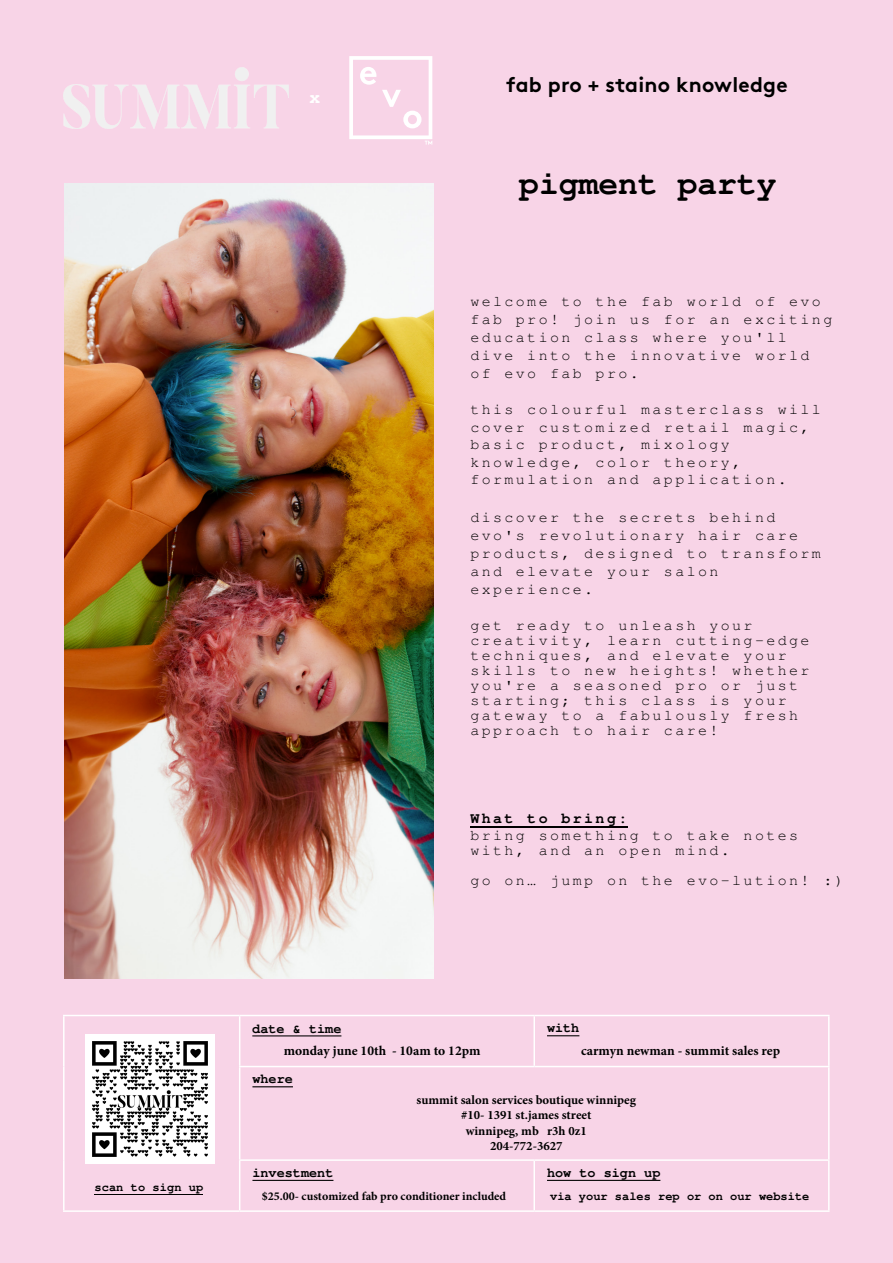
<style>
.page{position:relative;width:893px;height:1263px;background:#f8d4e7}
.page>*{position:absolute;margin:0;border:0;box-sizing:border-box;transform-origin:0 0}
.t1{font:700 33px "Nimbus Mono";color:#000}
.t2{font:700 21px "Brown Std";letter-spacing:.01em;color:#000}
.t3{font:700 18px "Nimbus Mono";color:#fff}
.t4{font:15px/18px "Nimbus Mono";letter-spacing:.16em;color:#000}
.t5{font:700 15px "Nimbus Mono";letter-spacing:.16em;color:#000}
.t6{font:700 13.5px "Minion Pro";color:#000}
.t7{font:700 13.5px "Nimbus Mono";color:#000}
.t8{font:700 12.75px/15.3px "Minion Pro";color:#000;text-align:center}
.t9{font:700 12px "Minion Pro";color:#000}
.t10{font:700 12px "Nimbus Mono";color:#000}
</style>
<div class="page">
<hr style="left:63px;top:1015px;width:177px;height:1px;background:#fff">
<hr style="left:63px;top:1016px;width:2px;height:50px;background:#fff">
<hr style="left:63px;top:1066px;width:2px;height:94px;background:#fff">
<hr style="left:63px;top:1160px;width:2px;height:50px;background:#fff">
<hr style="left:63px;top:1210px;width:177px;height:2px;background:#fff">
<hr style="left:240px;top:1015px;width:294px;height:1px;background:#fff">
<hr style="left:239px;top:1016px;width:1px;height:50px;background:#fff">
<hr style="left:534px;top:1015px;width:296px;height:1px;background:#fff">
<hr style="left:533px;top:1016px;width:2px;height:50px;background:#fff">
<hr style="left:828px;top:1016px;width:2px;height:50px;background:#fff">
<hr style="left:239px;top:1066px;width:295px;height:1px;background:#fff">
<hr style="left:239px;top:1067px;width:1px;height:92px;background:#fff">
<hr style="left:534px;top:1066px;width:296px;height:1px;background:#fff">
<hr style="left:828px;top:1067px;width:2px;height:92px;background:#fff">
<hr style="left:239px;top:1159px;width:295px;height:2px;background:#fff">
<hr style="left:239px;top:1161px;width:1px;height:49px;background:#fff">
<hr style="left:534px;top:1159px;width:296px;height:2px;background:#fff">
<hr style="left:533px;top:1161px;width:2px;height:49px;background:#fff">
<hr style="left:828px;top:1161px;width:2px;height:49px;background:#fff">
<hr style="left:240px;top:1210px;width:294px;height:2px;background:#fff">
<hr style="left:534px;top:1210px;width:296px;height:2px;background:#fff">
<img style="left:65px;top:183px;width:369px;height:795px">
<hr style="left:470px;top:826px;width:157px;height:2px;background:#000">
<hr style="left:547px;top:1179px;width:113px;height:2px;background:#000">
<hr style="left:252px;top:1086px;width:41px;height:1px;background:#000">
<hr style="left:252px;top:1179px;width:81px;height:2px;background:#000">
<hr style="left:252px;top:1035px;width:89px;height:2px;background:#000">
<hr style="left:547px;top:1035px;width:32px;height:1px;background:#000">
<img style="left:64px;top:68px;width:224px;height:61px">
<svg style="left:349px;top:56px;width:83px;height:89px"></svg>
<img style="left:85px;top:1035px;width:129px;height:128px">
<hr style="left:94px;top:1193px;width:109px;height:1px;background:#000">
<p class="t3" style="left:310px;top:85px;width:12px">x</p>
<h2 class="t2" style="left:506px;top:71px;width:283px">fab pro + staino knowledge</h2>
<h1 class="t1" style="left:519px;top:159px;width:259px">pigment party</h1>
<p class="t4" style="left:470px;top:293px;width:363px">welcome to the fab world of evo fab pro! join us for an exciting education class where you'll dive into the innovative world of evo fab pro.</p>
<p class="t4" style="left:470px;top:401px;width:352px;line-height:17.4px">this colourful masterclass will cover customized retail magic, basic product, mixology knowledge, color theory, formulation and application.</p>
<p class="t4" style="left:470px;top:508px;width:352px">discover the secrets behind evo's revolutionary hair care products, designed to transform and elevate your salon experience.</p>
<p class="t4" style="left:470px;top:618px;width:341px;line-height:15px">get ready to unleash your creativity, learn cutting-edge techniques, and elevate your skills to new heights! whether you're a seasoned pro or just starting; this class is your gateway to a fabulously fresh approach to hair care!</p>
<p class="t5" style="left:470px;top:808px;width:159px">What to bring:</p>
<p class="t4" style="left:470px;top:828px;width:329px;line-height:15px">bring something to take notes with, and an open mind.</p>
<p class="t4" style="left:470px;top:871px;width:375px">go on… jump on the evo-lution! :)</p>
<p class="t10" style="left:94px;top:1178px;width:110px">scan to sign up</p>
<p class="t7" style="left:252px;top:1018px;width:91px">date &amp; time</p>
<p class="t7" style="left:547px;top:1018px;width:34px">with</p>
<p class="t6" style="left:284px;top:1041px;width:198px">monday june 10th - 10am to 12pm</p>
<p class="t6" style="left:581px;top:1041px;width:201px">carmyn newman - summit sales rep</p>
<p class="t8" style="left:416px;top:1092px;width:221px">summit salon services boutique winnipeg #10- 1391 st.james street<br>winnipeg, mb r3h 0z1<br>204-772-3627</p>
<p class="t7" style="left:252px;top:1069px;width:42px">where</p>
<p class="t7" style="left:252px;top:1163px;width:83px">investment</p>
<p class="t7" style="left:547px;top:1163px;width:115px">how to sign up</p>
<p class="t9" style="left:262px;top:1188px;width:246px">$25.00- customized fab pro conditioner included</p>
<p class="t10" style="left:550px;top:1187px;width:261px">via your sales rep or on our website</p>
</div>
